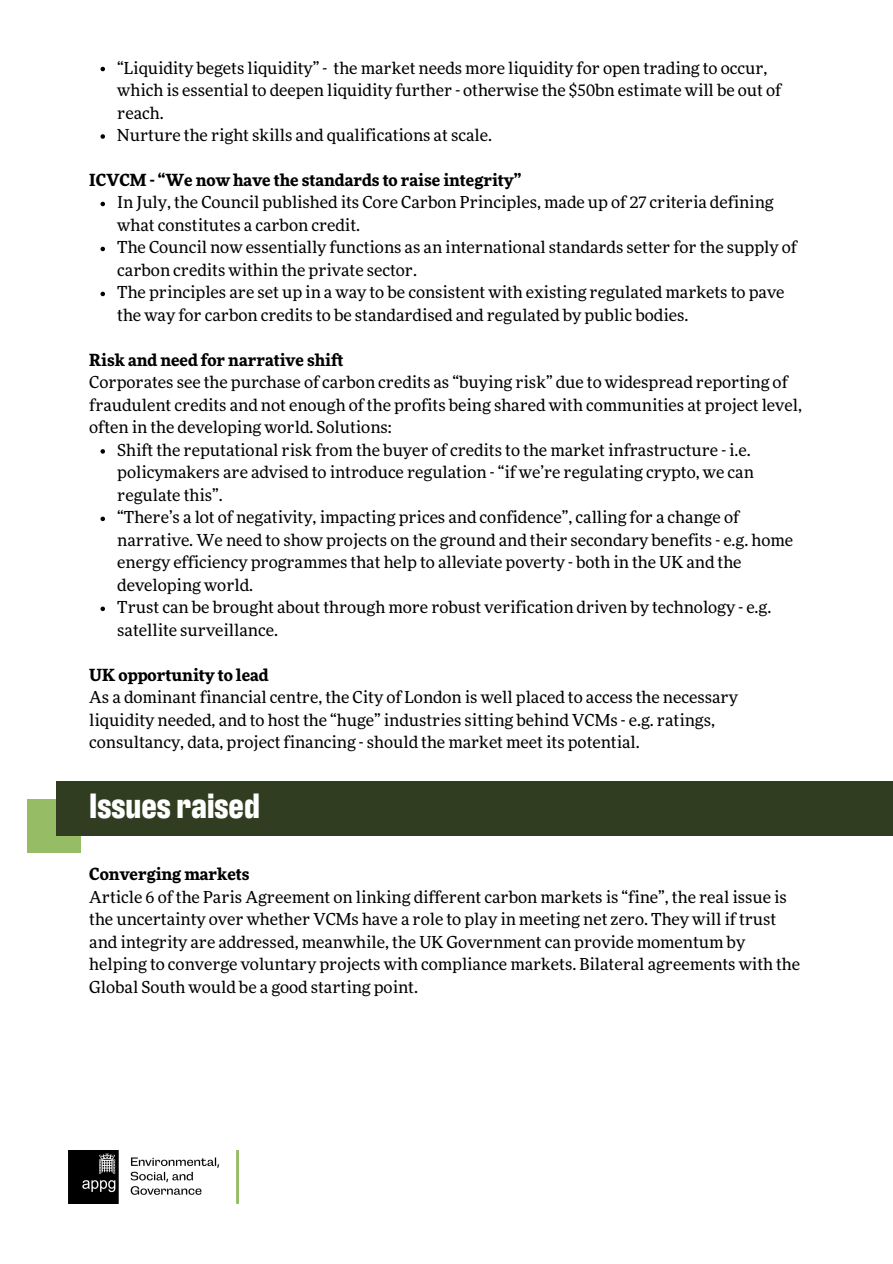
<style>
.page{position:relative;width:893px;height:1264px;background:#fff}
.page>*{position:absolute;margin:0;border:0;box-sizing:border-box;transform-origin:0 0}
.t1{font:700 36px "Antarctican Headline";color:#fff}
.t2{font:16.5px/22.5px "More Pro";color:#000}
.t3{font:700 16.5px "More Pro";color:#000}
</style>
<div class="page">
<img style="left:68px;top:1150px;width:171px;height:53px">
<svg style="left:100px;top:67px;width:5px;height:4px"></svg>
<svg style="left:100px;top:134px;width:5px;height:5px"></svg>
<svg style="left:100px;top:202px;width:5px;height:4px"></svg>
<svg style="left:100px;top:247px;width:5px;height:4px"></svg>
<svg style="left:100px;top:292px;width:5px;height:4px"></svg>
<svg style="left:100px;top:449px;width:5px;height:4px"></svg>
<svg style="left:100px;top:516px;width:5px;height:5px"></svg>
<svg style="left:100px;top:606px;width:5px;height:5px"></svg>
<div style="left:27px;top:799px;width:54px;height:54px;background:#97bc66"></div>
<div style="left:56px;top:781px;width:836px;height:54px;background:#313d21"></div>
<p class="t2" style="left:117px;top:57px;width:665px">“Liquidity begets liquidity” - the market needs more liquidity for open trading to occur, which is essential to deepen liquidity further - otherwise the $50bn estimate will be out of reach.</p>
<p class="t2" style="left:117px;top:125px;width:376px">Nurture the right skills and qualifications at scale.</p>
<p class="t3" style="left:89px;top:173px;width:433px">ICVCM - “We now have the standards to raise integrity”</p>
<p class="t2" style="left:117px;top:192px;width:657px">In July, the Council published its Core Carbon Principles, made up of 27 criteria defining what constitutes a carbon credit.</p>
<p class="t2" style="left:117px;top:237px;width:681px">The Council now essentially functions as an international standards setter for the supply of carbon credits within the private sector.</p>
<p class="t2" style="left:117px;top:282px;width:668px">The principles are set up in a way to be consistent with existing regulated markets to pave the way for carbon credits to be standardised and regulated by public bodies.</p>
<p class="t3" style="left:89px;top:353px;width:255px">Risk and need for narrative shift</p>
<p class="t2" style="left:89px;top:372px;width:714px">Corporates see the purchase of carbon credits as “buying risk” due to widespread reporting of fraudulent credits and not enough of the profits being shared with communities at project level, often in the developing world. Solutions:</p>
<p class="t2" style="left:117px;top:440px;width:638px">Shift the reputational risk from the buyer of credits to the market infrastructure - i.e. policymakers are advised to introduce regulation - “if we’re regulating crypto, we can regulate this”.</p>
<p class="t2" style="left:117px;top:507px;width:677px">“There’s a lot of negativity, impacting prices and confidence”, calling for a change of narrative. We need to show projects on the ground and their secondary benefits - e.g. home energy efficiency programmes that help to alleviate poverty - both in the UK and the developing world.</p>
<p class="t2" style="left:117px;top:597px;width:655px">Trust can be brought about through more robust verification driven by technology - e.g. satellite surveillance.</p>
<p class="t3" style="left:89px;top:667px;width:181px">UK opportunity to lead</p>
<p class="t2" style="left:89px;top:687px;width:650px">As a dominant financial centre, the City of London is well placed to access the necessary liquidity needed, and to host the “huge” industries sitting behind VCMs - e.g. ratings, consultancy, data, project financing - should the market meet its potential.</p>
<p class="t1" style="left:89px;top:789px;width:172px">Issues raised</p>
<p class="t3" style="left:89px;top:867px;width:162px">Converging markets</p>
<p class="t2" style="left:89px;top:886px;width:712px">Article 6 of the Paris Agreement on linking different carbon markets is “fine”, the real issue is the uncertainty over whether VCMs have a role to play in meeting net zero. They will if trust and integrity are addressed, meanwhile, the UK Government can provide momentum by helping to converge voluntary projects with compliance markets. Bilateral agreements with the Global South would be a good starting point.</p>
</div>
